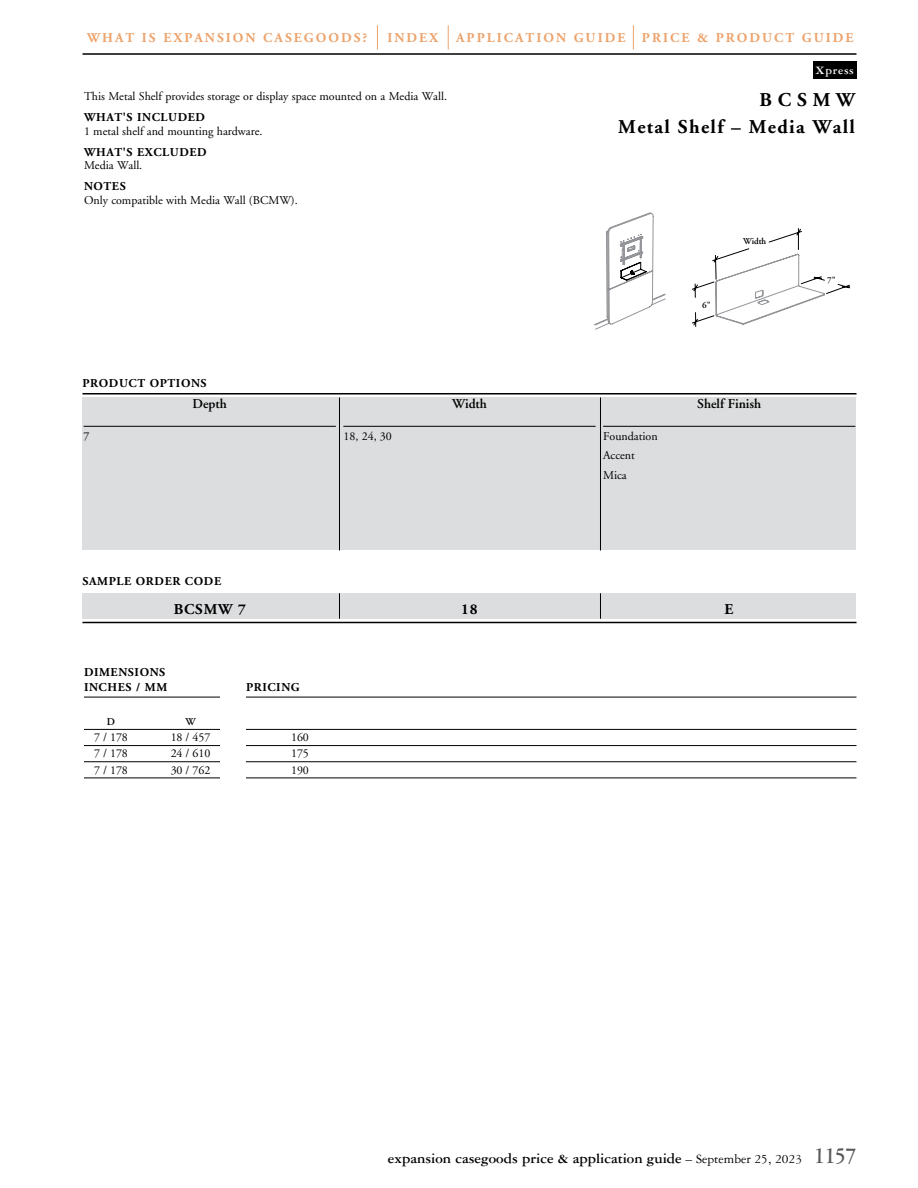
<style>
.page{position:relative;width:918px;height:1188px;background:#fff}
.page>*{position:absolute;margin:0;border:0;box-sizing:border-box;transform-origin:0 0}
.t1{font:700 19.5px/27px "Adobe Garamond";letter-spacing:.07em;color:#000;text-align:right}
.t2{font:700 15px "Garamond Three";color:#000}
.t3{font:700 15px "Adobe Garamond";letter-spacing:.05em;color:#000}
.t4{font:700 13.5px "Adobe Garamond";letter-spacing:.15em;color:#eca36c}
.t5{font:600 13.5px "Adobe Garamond";color:#000}
.t6{font:12px/19.5px "Adobe Garamond";color:#000}
.t7{font:700 12px/15px "Adobe Garamond";letter-spacing:.05em;color:#000}
.t8{font:700 12px "Garamond Three";letter-spacing:.05em;color:#fff}
.t9{font:600 10.5px "Adobe Garamond";color:#000}
.t10{font:600 9px "Adobe Garamond";color:#000}
.s1{font-weight:400;font-size:13.5px}
.s2{font-size:24px;color:#58595b}
</style>
<div class="page">
<hr style="left:82px;top:53px;width:774px;height:2px;background:#000">
<svg style="left:633px;top:25px;width:1px;height:24px"></svg>
<svg style="left:377px;top:25px;width:1px;height:24px"></svg>
<svg style="left:448px;top:25px;width:1px;height:24px"></svg>
<div style="left:813px;top:62px;width:44px;height:17px;background:#000"></div>
<svg style="left:692px;top:228px;width:158px;height:99px"></svg>
<svg style="left:594px;top:213px;width:71px;height:117px"></svg>
<div style="left:735px;top:236px;width:31px;height:12px;background:#fff"></div>
<div style="left:685px;top:300px;width:26px;height:12px;background:#fff"></div>
<div style="left:82px;top:398px;width:774px;height:152px;background:#dcddde"></div>
<hr style="left:84px;top:426px;width:252px;height:1px;background:#000">
<hr style="left:343px;top:426px;width:253px;height:1px;background:#000">
<hr style="left:603px;top:426px;width:252px;height:1px;background:#000">
<hr style="left:82px;top:393px;width:774px;height:1px;background:#000">
<hr style="left:82px;top:622px;width:774px;height:1px;background:#000">
<div style="left:82px;top:593px;width:774px;height:26px;background:#dcddde"></div>
<hr style="left:339px;top:398px;width:1px;height:152px;background:#000">
<svg style="left:339px;top:593px;width:1px;height:26px"></svg>
<hr style="left:600px;top:397px;width:1px;height:153px;background:#000">
<svg style="left:600px;top:593px;width:1px;height:26px"></svg>
<hr style="left:84px;top:697px;width:772px;height:1px;background:#000">
<hr style="left:84px;top:729px;width:772px;height:1px;background:#000">
<hr style="left:84px;top:745px;width:772px;height:1px;background:#000">
<hr style="left:84px;top:761px;width:772px;height:1px;background:#000">
<hr style="left:84px;top:778px;width:772px;height:1px;background:#000">
<div style="left:220px;top:666px;width:26px;height:207px;background:#fff"></div>
<p class="t4" style="left:87px;top:31px;width:281px">WHAT IS EXPANSION CASEGOODS?</p>
<p class="t4" style="left:387px;top:31px;width:52px">INDEX</p>
<p class="t4" style="left:456px;top:31px;width:399px">APPLICATION GUIDE PRICE &amp; PRODUCT GUIDE</p>
<p class="t8" style="left:816px;top:64px;width:40px">Xpress</p>
<p class="t6" style="left:84px;top:87px;width:363px">This Metal Shelf provides storage or display space mounted on a Media Wall.</p>
<p class="t7" style="left:84px;top:110px;width:123px">WHAT'S INCLUDED</p>
<p class="t6" style="left:84px;top:122px;width:178px">1 metal shelf and mounting hardware.</p>
<p class="t7" style="left:84px;top:145px;width:124px">WHAT'S EXCLUDED</p>
<p class="t6" style="left:84px;top:156px;width:58px">Media Wall.</p>
<p class="t7" style="left:84px;top:179px;width:43px">NOTES</p>
<p class="t6" style="left:84px;top:191px;width:214px">Only compatible with Media Wall (BCMW).</p>
<h1 class="t1" style="left:618px;top:86px;width:238px">BCSMW<br>Metal Shelf – Media Wall</h1>
<p class="t7" style="left:82px;top:376px;width:126px">PRODUCT OPTIONS</p>
<p class="t6" style="left:84px;top:427px;width:7px">7</p>
<p class="t5" style="left:193px;top:397px;width:36px">Depth</p>
<p class="t6" style="left:343px;top:427px;width:50px">18, 24, 30</p>
<p class="t5" style="left:452px;top:397px;width:36px">Width</p>
<p class="t6" style="left:603px;top:427px;width:56px">Foundation<br>Accent<br>Mica</p>
<p class="t10" style="left:702px;top:300px;width:10px">6"</p>
<p class="t10" style="left:743px;top:236px;width:25px">Width</p>
<p class="t5" style="left:697px;top:397px;width:66px">Shelf Finish</p>
<p class="t7" style="left:82px;top:574px;width:140px">SAMPLE ORDER CODE</p>
<p class="t3" style="left:174px;top:601px;width:74px">BCSMW 7</p>
<p class="t3" style="left:461px;top:601px;width:18px">18</p>
<p class="t3" style="left:725px;top:601px;width:10px">E</p>
<p class="t7" style="left:84px;top:665px;width:85px">DIMENSIONS<br>INCHES / MM</p>
<p class="t7" style="left:246px;top:680px;width:55px">PRICING</p>
<p class="t9" style="left:107px;top:716px;width:10px">D</p>
<p class="t9" style="left:185px;top:716px;width:12px">W</p>
<p class="t6" style="left:94px;top:728px;width:35px">7 / 178</p>
<p class="t6" style="left:171px;top:728px;width:41px">18 / 457</p>
<p class="t6" style="left:291px;top:728px;width:19px">160</p>
<p class="t6" style="left:94px;top:744px;width:35px">7 / 178</p>
<p class="t6" style="left:171px;top:744px;width:41px">24 / 610</p>
<p class="t6" style="left:291px;top:744px;width:19px">175</p>
<p class="t6" style="left:94px;top:760px;width:35px">7 / 178</p>
<p class="t6" style="left:171px;top:760px;width:41px">30 / 762</p>
<p class="t6" style="left:291px;top:760px;width:19px">190</p>
<p class="t10" style="left:827px;top:275px;width:10px">7"</p>
<p class="t2" style="left:388px;top:1150px;width:471px">expansion casegoods price &amp; application guide <span class="s1">– September 25, 2023</span> <span class="s2">1157</span></p>
</div>
